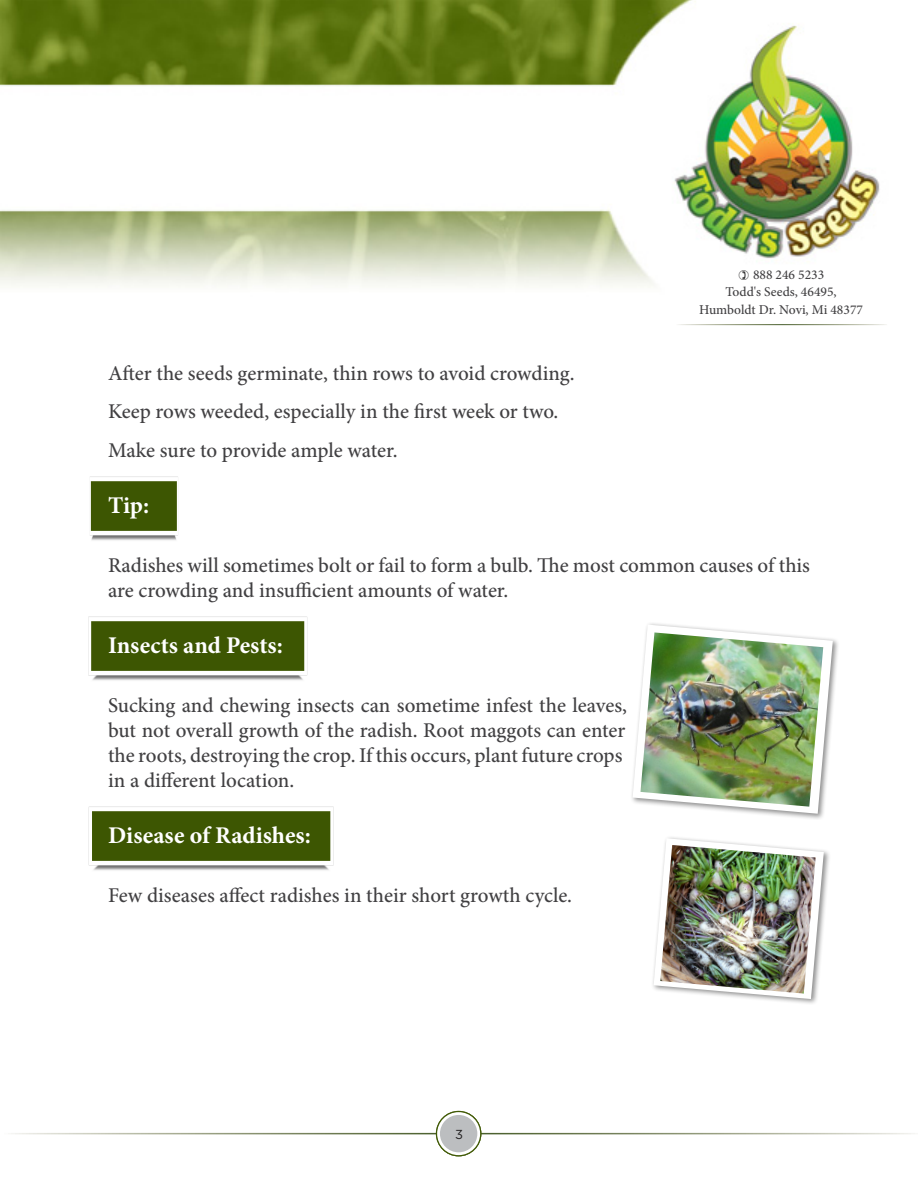
<style>
.page{position:relative;width:918px;height:1188px;background:#fff}
.page>*{position:absolute;margin:0;border:0;box-sizing:border-box;transform-origin:0 0}
.t1{font:700 24px "Minion Pro";color:#fff}
.t2{font:500 21px/25.2px "Minion Pro";color:#414042}
.t3{font:500 13.5px "Minion Pro";color:#414042}
.t4{font:13.05px "Gotham";color:#222021}
</style>
<div class="page">
<img style="left:0;top:0;width:880px;height:287px">
<img style="left:88px;top:806px;width:246px;height:65px">
<img style="left:88px;top:616px;width:220px;height:65px">
<img style="left:90px;top:476px;width:88px;height:65px">
<div style="left:630px;top:622px;width:210px;height:198px;background:#000;opacity:.45"></div>
<svg style="left:633px;top:625px;width:200px;height:189px"></svg>
<img style="left:641px;top:632px;width:182px;height:175px">
<div style="left:651px;top:835px;width:180px;height:170px;background:#000;opacity:.45"></div>
<svg style="left:654px;top:838px;width:170px;height:161px"></svg>
<img style="left:660px;top:845px;width:156px;height:149px">
<svg style="left:437px;top:1112px;width:44px;height:44px"></svg>
<div style="left:436px;top:1111px;width:45px;height:45px;border:1px solid #415a06;border-radius:50%"></div>
<div style="left:440px;top:1115px;width:37px;height:37px;background:#bcbec0;border-radius:50%"></div>
<svg style="left:739px;top:270px;width:10px;height:10px"></svg>
<p class="t3" style="left:753px;top:266px;width:73px">888 246 5233</p>
<p class="t3" style="left:725px;top:283px;width:113px">Todd's Seeds, 46495,</p>
<p class="t3" style="left:699px;top:301px;width:165px">Humboldt Dr. Novi, Mi 48377</p>
<p class="t2" style="left:108px;top:354px;width:468px;line-height:38.7px">After the seeds germinate, thin rows to avoid crowding.<br>Keep rows weeded, especially in the first week or two.<br>Make sure to provide ample water.</p>
<p class="t1" style="left:108px;top:488px;width:43px">Tip:</p>
<p class="t2" style="left:108px;top:553px;width:704px">Radishes will sometimes bolt or fail to form a bulb. The most common causes of this are crowding and insufficient amounts of water.</p>
<p class="t1" style="left:108px;top:628px;width:176px">Insects and Pests:</p>
<p class="t2" style="left:108px;top:693px;width:521px">Sucking and chewing insects can sometime infest the leaves, but not overall growth of the radish. Root maggots can enter the roots, destroying the crop. If this occurs, plant future crops in a different location.</p>
<p class="t1" style="left:108px;top:819px;width:204px">Disease of Radishes:</p>
<p class="t2" style="left:108px;top:883px;width:466px">Few diseases affect radishes in their short growth cycle.</p>
<p class="t4" style="left:455px;top:1126px;width:9px">31</p>
</div>
